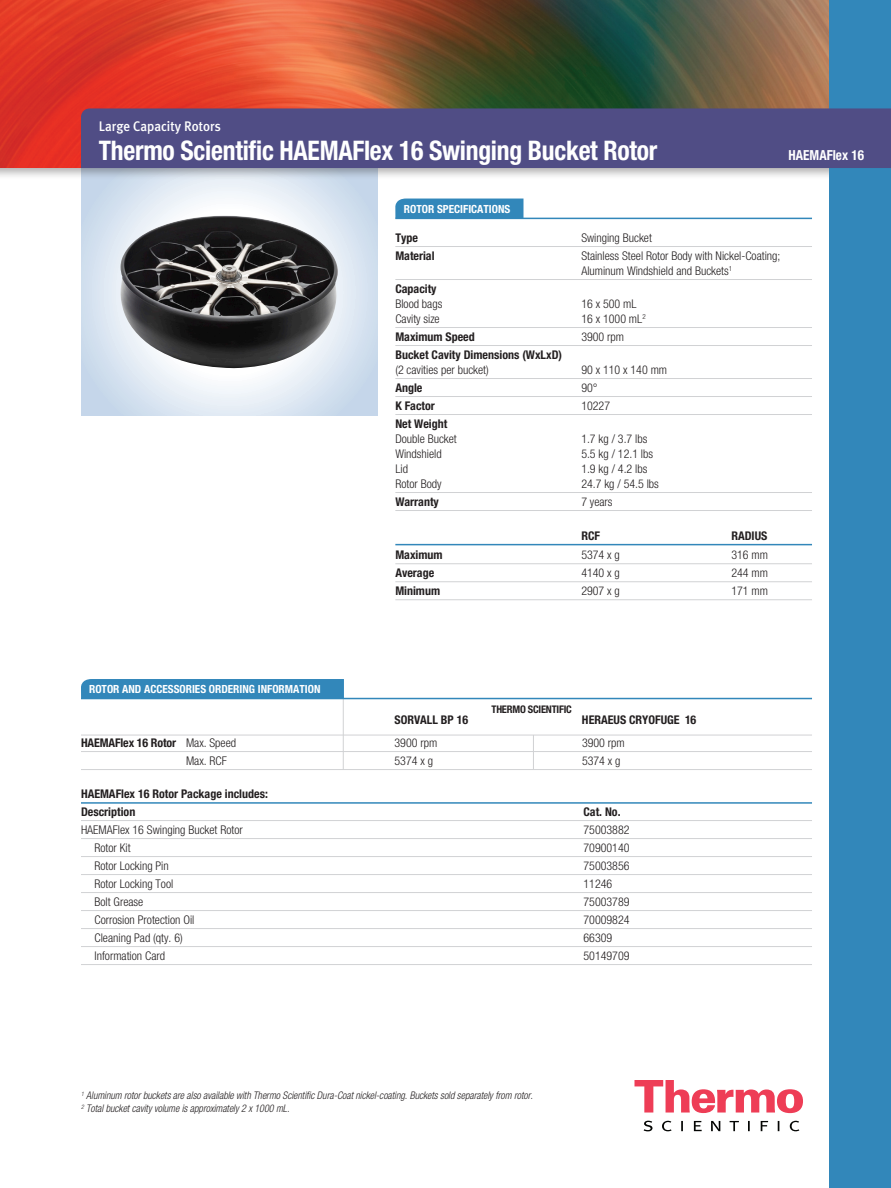
<style>
.page{position:relative;width:891px;height:1188px;background:#fff}
.page>*{position:absolute;margin:0;border:0;box-sizing:border-box;transform-origin:0 0}
._1st_Body{font:700 condensed 27px "Helvetica Neue";letter-spacing:-.01em;color:#fff;scale:.95 1}
._1st_Body-2{font:500 13.8px "Meta Plus";color:#fff;scale:.95 1}
._1st_Body-3{font:700 condensed 13.8px "Helvetica Neue";color:#fff;scale:.95 1}
.Table_Body{font:300 condensed 12px/15px "Helvetica Neue";color:#231f20}
.Table_Body-2{font:700 condensed 12px/15px "Helvetica Neue";color:#231f20}
.Table_Head{font:700 condensed 12px "Helvetica Neue";color:#231f20}
.Table_Head-2{font:700 condensed 11.25px "Helvetica Neue";color:#fff}
.Footnote{font:italic 300 condensed 10.5px "Helvetica Neue";color:#231f20;scale:.95 1}
.Table_Body-3{font:700 condensed 10.5px "Helvetica Neue";letter-spacing:-.02em;color:#231f20}
.s1{font-weight:700}
.s2{font-weight:300}
</style>
<div class="page">
<svg style="left:81px;top:181px;width:296px;height:235px"></svg>
<img style="left:119px;top:216px;width:219px;height:152px">
<div style="left:0;top:0;width:884px;height:181px;background:#231f20;opacity:.35"></div>
<img style="left:0;top:0;width:830px;height:168px">
<div style="left:830px;top:0;width:61px;height:1188px;background:#3287ba"></div>
<div style="left:81px;top:108px;width:810px;height:60px;background:#504d85"></div>
<svg style="left:635px;top:1080px;width:168px;height:33px"></svg>
<svg style="left:644px;top:1121px;width:155px;height:10px"></svg>
<div style="left:395px;top:199px;width:129px;height:19px;background:#3287ba"></div>
<hr style="left:395px;top:218px;width:417px;height:1px;background:#3287ba">
<hr style="left:395px;top:246px;width:417px;height:1px;background:#d1d2d4">
<hr style="left:395px;top:279px;width:417px;height:1px;background:#d1d2d4">
<hr style="left:395px;top:327px;width:417px;height:1px;background:#d1d2d4">
<hr style="left:395px;top:345px;width:417px;height:1px;background:#d1d2d4">
<hr style="left:395px;top:378px;width:417px;height:1px;background:#d1d2d4">
<hr style="left:395px;top:396px;width:417px;height:1px;background:#d1d2d4">
<hr style="left:395px;top:414px;width:417px;height:1px;background:#d1d2d4">
<hr style="left:395px;top:492px;width:417px;height:1px;background:#d1d2d4">
<hr style="left:395px;top:510px;width:417px;height:1px;background:#d1d2d4">
<hr style="left:395px;top:544px;width:417px;height:1px;background:#3287ba">
<hr style="left:395px;top:563px;width:417px;height:1px;background:#d1d2d4">
<hr style="left:395px;top:581px;width:417px;height:1px;background:#d1d2d4">
<hr style="left:395px;top:599px;width:417px;height:1px;background:#d1d2d4">
<hr style="left:343px;top:699px;width:1px;height:71px;background:#d1d2d4">
<div style="left:81px;top:679px;width:263px;height:19px;background:#3287ba"></div>
<hr style="left:81px;top:698px;width:731px;height:1px;background:#3287ba">
<hr style="left:81px;top:735px;width:731px;height:1px;background:#d1d2d4">
<hr style="left:81px;top:751px;width:731px;height:1px;background:#d1d2d4">
<hr style="left:81px;top:769px;width:731px;height:1px;background:#d1d2d4">
<hr style="left:81px;top:802px;width:731px;height:2px;background:#3287ba">
<hr style="left:81px;top:820px;width:731px;height:1px;background:#d1d2d4">
<hr style="left:81px;top:838px;width:731px;height:1px;background:#d1d2d4">
<hr style="left:81px;top:856px;width:731px;height:1px;background:#d1d2d4">
<hr style="left:81px;top:874px;width:731px;height:1px;background:#d1d2d4">
<hr style="left:81px;top:892px;width:731px;height:1px;background:#d1d2d4">
<hr style="left:81px;top:910px;width:731px;height:1px;background:#d1d2d4">
<hr style="left:81px;top:928px;width:731px;height:1px;background:#d1d2d4">
<hr style="left:81px;top:946px;width:731px;height:1px;background:#d1d2d4">
<hr style="left:81px;top:964px;width:731px;height:1px;background:#d1d2d4">
<hr style="left:533px;top:735px;width:1px;height:35px;background:#d1d2d4">
<p class="_1st_Body-2" style="left:99px;top:118px;width:130px">Large Capacity Rotors</p>
<p class="_1st_Body" style="left:99px;top:134px;width:590px">Thermo Scientific HAEMAFlex 16 Swinging Bucket Rotor</p>
<p class="_1st_Body-3" style="left:789px;top:146px;width:81px">HAEMAFlex 16</p>
<p class="Table_Head-2" style="left:404px;top:203px;width:108px">ROTOR SPECIFICATIONS</p>
<p class="Table_Body-2" style="left:395px;top:230px;width:24px">Type</p>
<p class="Table_Body" style="left:581px;top:230px;width:72px">Swinging Bucket</p>
<p class="Table_Body-2" style="left:395px;top:248px;width:41px">Material</p>
<p class="Table_Body" style="left:581px;top:248px;width:201px">Stainless Steel Rotor Body with Nickel-Coating;<br>Aluminum Windshield and Buckets<sup>1</sup></p>
<p class="Table_Body" style="left:395px;top:281px;width:49px"><span class="s1">Capacity<br></span>Blood bags</p>
<p class="Table_Body" style="left:581px;top:296px;width:57px">16 x 500 mL</p>
<p class="Table_Body" style="left:395px;top:311px;width:46px">Cavity size</p>
<p class="Table_Body" style="left:581px;top:311px;width:66px">16 x 1000 mL<sup>2</sup></p>
<p class="Table_Body-2" style="left:395px;top:329px;width:81px">Maximum Speed</p>
<p class="Table_Body" style="left:581px;top:329px;width:44px">3900 rpm</p>
<p class="Table_Body-2" style="left:395px;top:347px;width:168px">Bucket Cavity Dimensions (WxLxD) <span class="s2">(2 cavities per bucket)</span></p>
<p class="Table_Body" style="left:581px;top:362px;width:87px">90 x 110 x 140 mm</p>
<p class="Table_Body-2" style="left:395px;top:380px;width:29px">Angle</p>
<p class="Table_Body" style="left:581px;top:380px;width:18px">90°</p>
<p class="Table_Body-2" style="left:395px;top:398px;width:41px">K Factor</p>
<p class="Table_Body" style="left:581px;top:398px;width:30px">10227</p>
<p class="Table_Body" style="left:395px;top:416px;width:63px"><span class="s1">Net Weight<br></span>Double Bucket</p>
<p class="Table_Body" style="left:581px;top:431px;width:68px">1.7 kg / 3.7 lbs</p>
<p class="Table_Head-2" style="left:89px;top:683px;width:233px">ROTOR AND ACCESSORIES ORDERING INFORMATION</p>
<p class="Table_Body" style="left:395px;top:446px;width:48px">Windshield</p>
<p class="Table_Body" style="left:581px;top:446px;width:73px">5.5 kg / 12.1 lbs</p>
<p class="Table_Body" style="left:395px;top:461px;width:14px">Lid</p>
<p class="Table_Body" style="left:581px;top:461px;width:68px">1.9 kg / 4.2 lbs</p>
<p class="Table_Body" style="left:395px;top:476px;width:48px">Rotor Body</p>
<p class="Table_Body" style="left:581px;top:476px;width:79px">24.7 kg / 54.5 lbs</p>
<p class="Table_Body-2" style="left:395px;top:494px;width:45px">Warranty</p>
<p class="Table_Body" style="left:581px;top:494px;width:33px">7 years</p>
<p class="Table_Head" style="left:581px;top:528px;width:20px">RCF</p>
<p class="Table_Head" style="left:731px;top:528px;width:38px">RADIUS</p>
<p class="Table_Body-2" style="left:395px;top:547px;width:49px">Maximum</p>
<p class="Table_Body" style="left:581px;top:547px;width:40px">5374 x g</p>
<p class="Table_Body" style="left:731px;top:547px;width:38px">316 mm</p>
<p class="Table_Body-2" style="left:395px;top:565px;width:40px">Average</p>
<p class="Table_Body" style="left:581px;top:565px;width:40px">4140 x g</p>
<p class="Table_Body" style="left:731px;top:565px;width:38px">244 mm</p>
<p class="Table_Body-2" style="left:395px;top:583px;width:46px">Minimum</p>
<p class="Table_Body" style="left:581px;top:583px;width:40px">2907 x g</p>
<p class="Table_Body" style="left:731px;top:583px;width:38px">171 mm</p>
<p class="Table_Body-3" style="left:492px;top:703px;width:82px">THERMO SCIENTIFIC</p>
<p class="Table_Body-2" style="left:394px;top:712px;width:75px">SORVALL BP 16</p>
<p class="Table_Body-2" style="left:582px;top:712px;width:116px">HERAEUS CRYOFUGE 16</p>
<p class="Table_Body-2" style="left:81px;top:735px;width:157px">HAEMAFlex 16 Rotor <span class="s2">Max. Speed</span></p>
<p class="Table_Body" style="left:394px;top:735px;width:44px">3900 rpm</p>
<p class="Table_Body" style="left:582px;top:735px;width:44px">3900 rpm</p>
<p class="Table_Body" style="left:186px;top:753px;width:42px">Max. RCF</p>
<p class="Table_Body" style="left:394px;top:753px;width:40px">5374 x g</p>
<p class="Table_Body" style="left:582px;top:753px;width:40px">5374 x g</p>
<p class="Table_Body-2" style="left:81px;top:786px;width:188px">HAEMAFlex 16 Rotor Package includes:</p>
<p class="Table_Body-2" style="left:81px;top:804px;width:56px">Description</p>
<p class="Table_Body-2" style="left:584px;top:804px;width:39px">Cat. No.</p>
<p class="Table_Body" style="left:81px;top:822px;width:163px">HAEMAFlex 16 Swinging Bucket Rotor</p>
<p class="Table_Body" style="left:584px;top:822px;width:48px">75003882</p>
<p class="Table_Body" style="left:94px;top:840px;width:38px">Rotor Kit</p>
<p class="Table_Body" style="left:584px;top:840px;width:48px">70900140</p>
<p class="Table_Body" style="left:94px;top:858px;width:76px">Rotor Locking Pin</p>
<p class="Table_Body" style="left:584px;top:858px;width:48px">75003856</p>
<p class="Table_Body" style="left:94px;top:876px;width:80px">Rotor Locking Tool</p>
<p class="Table_Body" style="left:584px;top:876px;width:30px">11246</p>
<p class="Table_Body" style="left:94px;top:894px;width:50px">Bolt Grease</p>
<p class="Table_Body" style="left:584px;top:894px;width:48px">75003789</p>
<p class="Table_Body" style="left:94px;top:912px;width:101px">Corrosion Protection Oil</p>
<p class="Table_Body" style="left:584px;top:912px;width:48px">70009824</p>
<p class="Table_Body" style="left:94px;top:930px;width:90px">Cleaning Pad (qty. 6)</p>
<p class="Table_Body" style="left:584px;top:930px;width:30px">66309</p>
<p class="Table_Body" style="left:94px;top:948px;width:72px">Information Card</p>
<p class="Table_Body" style="left:584px;top:948px;width:48px">50149709</p>
<p class="Footnote" style="left:81px;top:1090px;width:477px"><sup>1</sup> Aluminum rotor buckets are also available with Thermo Scientific Dura-Coat nickel-coating. Buckets sold separately from rotor.</p>
<p class="Footnote" style="left:81px;top:1102px;width:221px"><sup>2</sup> Total bucket cavity volume is approximately 2 x 1000 mL.</p>
</div>
